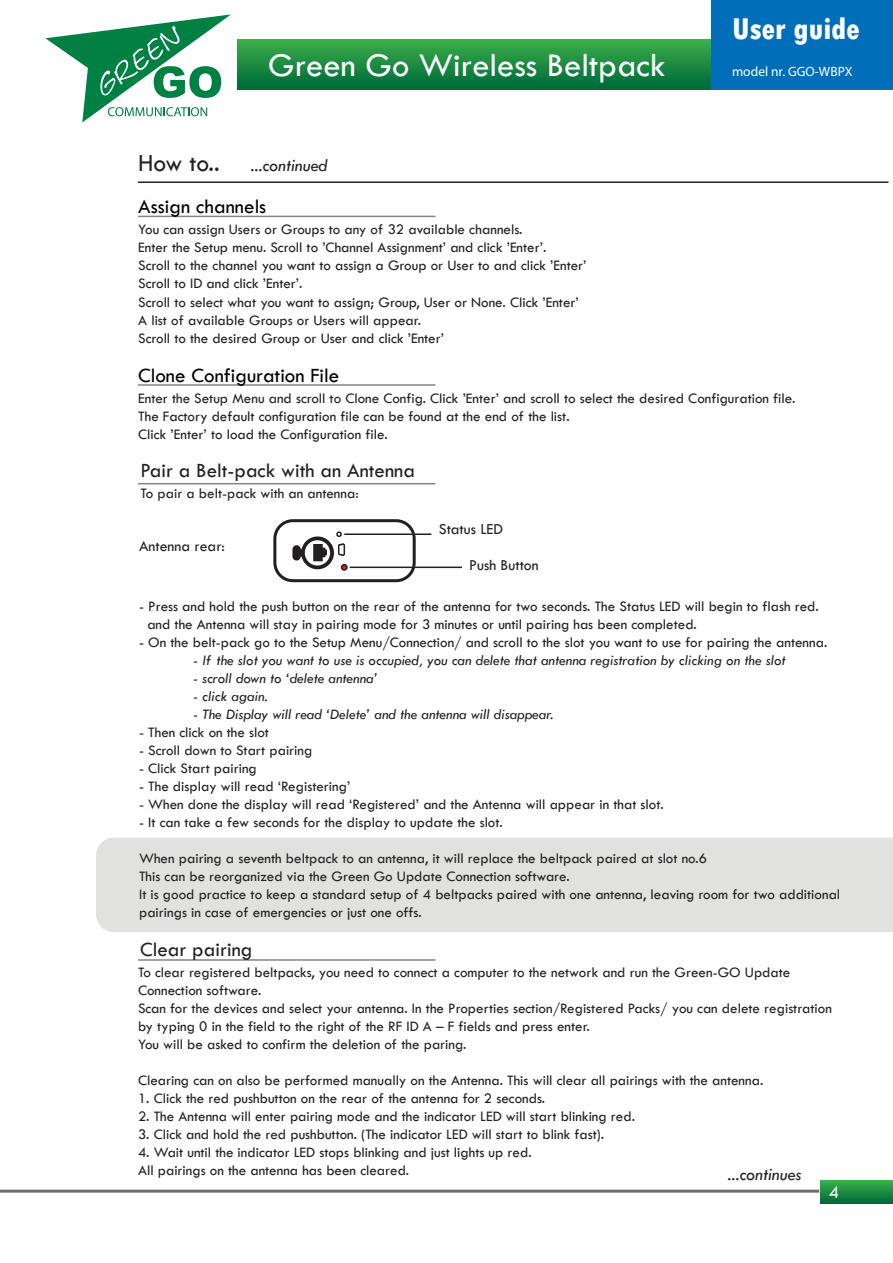
<style>
.page{position:relative;width:893px;height:1263px;background:#fff}
.page>*{position:absolute;margin:0;border:0;box-sizing:border-box;transform-origin:0 0}
.t1{font:34.5px "Tw Cen";color:#fff}
.t2{font:800 condensed 31.5px "Tw Cen";color:#fff}
.t3{font:21px "Tw Cen";color:#231f20}
.t4{font:21px "Tw Cen";color:#000}
.t5{font:18.9px "Tw Cen";color:#fff}
.t6{font:italic 18px "Tw Cen";color:#231f20}
.t7{font:15.75px "Tw Cen";color:#231f20}
.t8{font:15px/18px "Tw Cen";color:#231f20}
.t9{font:italic 15px "Tw Cen";color:#231f20}
.t10{font:13.5px "Myriad Pro";color:#fff}
.s1{font-style:normal;font-size:25.5px}
</style>
<div class="page">
<div style="left:96px;top:838px;width:797px;height:94px;background:#e1e1e0"></div>
<hr style="left:138px;top:216px;width:297px;height:1px;background:#828687">
<hr style="left:138px;top:483px;width:297px;height:1px;background:#828687">
<hr style="left:138px;top:959px;width:297px;height:2px;background:#828687">
<hr style="left:138px;top:384px;width:297px;height:2px;background:#828687">
<svg style="left:820px;top:1180px;width:72px;height:23px;background:#1d8d41"></svg>
<hr style="left:138px;top:181px;width:750px;height:2px;background:#231f20">
<div style="left:273px;top:519px;width:143px;height:63px;border:3px solid #231f20;border-radius:18px"></div>
<div style="left:341px;top:564px;width:7px;height:7px;border:2px solid #231f20;border-radius:50%"></div>
<svg style="left:292px;top:531px;width:55px;height:39px"></svg>
<hr style="left:344px;top:533px;width:87px;height:2px;background:#231f20">
<hr style="left:350px;top:567px;width:112px;height:1px;background:#231f20">
<hr style="left:0;top:1190px;width:819px;height:3px;background:#6d6f6d">
<div style="left:237px;top:39px;width:656px;height:51px;background:linear-gradient(to bottom,#3cb04a,#006739)"></div>
<div style="left:711px;top:0;width:182px;height:90px;background:#006eb9"></div>
<svg style="left:45px;top:14px;width:186px;height:108px"></svg>
<h1 class="t1" style="left:268px;top:47px;width:399px">Green Go Wireless Beltpack</h1>
<p class="t6" style="left:138px;top:155px;width:191px"><span class="s1">How to..</span> ...continued</p>
<h2 class="t2" style="left:732px;top:12px;width:129px">User guide</h2>
<p class="t10" style="left:732px;top:64px;width:122px">model nr. GGO-WBPX</p>
<h3 class="t4" style="left:138px;top:196px;width:130px">Assign channels</h3>
<p class="t8" style="left:138px;top:221px;width:450px">You can assign Users or Groups to any of 32 available channels.<br>Enter the Setup menu. Scroll to ’Channel Assignment’ and click ’Enter’.<br>Scroll to the channel you want to assign a Group or User to and click ’Enter’ Scroll to ID and click ’Enter’.<br>Scroll to select what you want to assign; Group, User or None. Click ’Enter’ A list of available Groups or Users will appear.<br>Scroll to the desired Group or User and click ’Enter’</p>
<h3 class="t4" style="left:138px;top:364px;width:203px">Clone Configuration File</h3>
<p class="t8" style="left:138px;top:389px;width:659px">Enter the Setup Menu and scroll to Clone Config. Click ’Enter’ and scroll to select the desired Configuration file.<br>The Factory default configuration file can be found at the end of the list.<br>Click ’Enter’ to load the Configuration file.</p>
<h3 class="t3" style="left:141px;top:459px;width:276px">Pair a Belt-pack with an Antenna</h3>
<p class="t8" style="left:141px;top:484px;width:220px">To pair a belt-pack with an antenna:</p>
<p class="t7" style="left:139px;top:537px;width:88px">Antenna rear:</p>
<p class="t7" style="left:439px;top:521px;width:66px">Status LED</p>
<p class="t7" style="left:469px;top:556px;width:71px">Push Button</p>
<p class="t8" style="left:147px;top:598px;width:673px;text-indent:-8px">- Press and hold the push button on the rear of the antenna for two seconds. The Status LED will begin to flash red. and the Antenna will stay in pairing mode for 3 minutes or until pairing has been completed.</p>
<p class="t8" style="left:139px;top:634px;width:690px">- On the belt-pack go to the Setup Menu/Connection/ and scroll to the slot you want to use for pairing the antenna.</p>
<p class="t9" style="left:193px;top:653px;width:594px">- If the slot you want to use is occupied, you can delete that antenna registration by clicking on the slot</p>
<p class="t9" style="left:193px;top:671px;width:186px">- scroll down to ‘delete antenna’</p>
<p class="t9" style="left:193px;top:689px;width:76px">- click again.</p>
<p class="t9" style="left:193px;top:707px;width:362px">- The Display will read ‘Delete’ and the antenna will disappear.</p>
<p class="t8" style="left:139px;top:724px;width:131px">- Then click on the slot</p>
<p class="t8" style="left:139px;top:742px;width:175px">- Scroll down to Start pairing</p>
<p class="t8" style="left:139px;top:760px;width:119px">- Click Start pairing</p>
<p class="t8" style="left:139px;top:778px;width:213px">- The display will read ‘Registering’</p>
<p class="t8" style="left:139px;top:796px;width:526px">- When done the display will read ‘Registered’ and the Antenna will appear in that slot.</p>
<p class="t8" style="left:139px;top:814px;width:365px">- It can take a few seconds for the display to update the slot.</p>
<p class="t8" style="left:139px;top:850px;width:703px">When pairing a seventh beltpack to an antenna, it will replace the beltpack paired at slot no.6<br>This can be reorganized via the Green Go Update Connection software.<br>It is good practice to keep a standard setup of 4 beltpacks paired with one antenna, leaving room for two additional pairings in case of emergencies or just one offs.</p>
<h3 class="t3" style="left:140px;top:938px;width:114px">Clear pairing</h3>
<p class="t8" style="left:138px;top:963px;width:695px">To clear registered beltpacks, you need to connect a computer to the network and run the Green-GO Update Connection software.<br>Scan for the devices and select your antenna. In the Properties section/Registered Packs/ you can delete registration by typing 0 in the field to the right of the RF ID A – F fields and press enter.<br>You will be asked to confirm the deletion of the paring.</p>
<p class="t8" style="left:138px;top:1071px;width:627px">Clearing can on also be performed manually on the Antenna. This will clear all pairings with the antenna.</p>
<p class="t8" style="left:138px;top:1089px;width:409px">1. Click the red pushbutton on the rear of the antenna for 2 seconds.</p>
<p class="t8" style="left:138px;top:1107px;width:498px">2. The Antenna will enter pairing mode and the indicator LED will start blinking red.</p>
<p class="t8" style="left:138px;top:1125px;width:468px">3. Click and hold the red pushbutton. (The indicator LED will start to blink fast).</p>
<p class="t8" style="left:138px;top:1143px;width:395px">4. Wait until the indicator LED stops blinking and just lights up red.<br>All pairings on the antenna has been cleared.</p>
<p class="t6" style="left:728px;top:1164px;width:76px">...continues</p>
<p class="t5" style="left:829px;top:1181px;width:12px">4</p>
</div>
